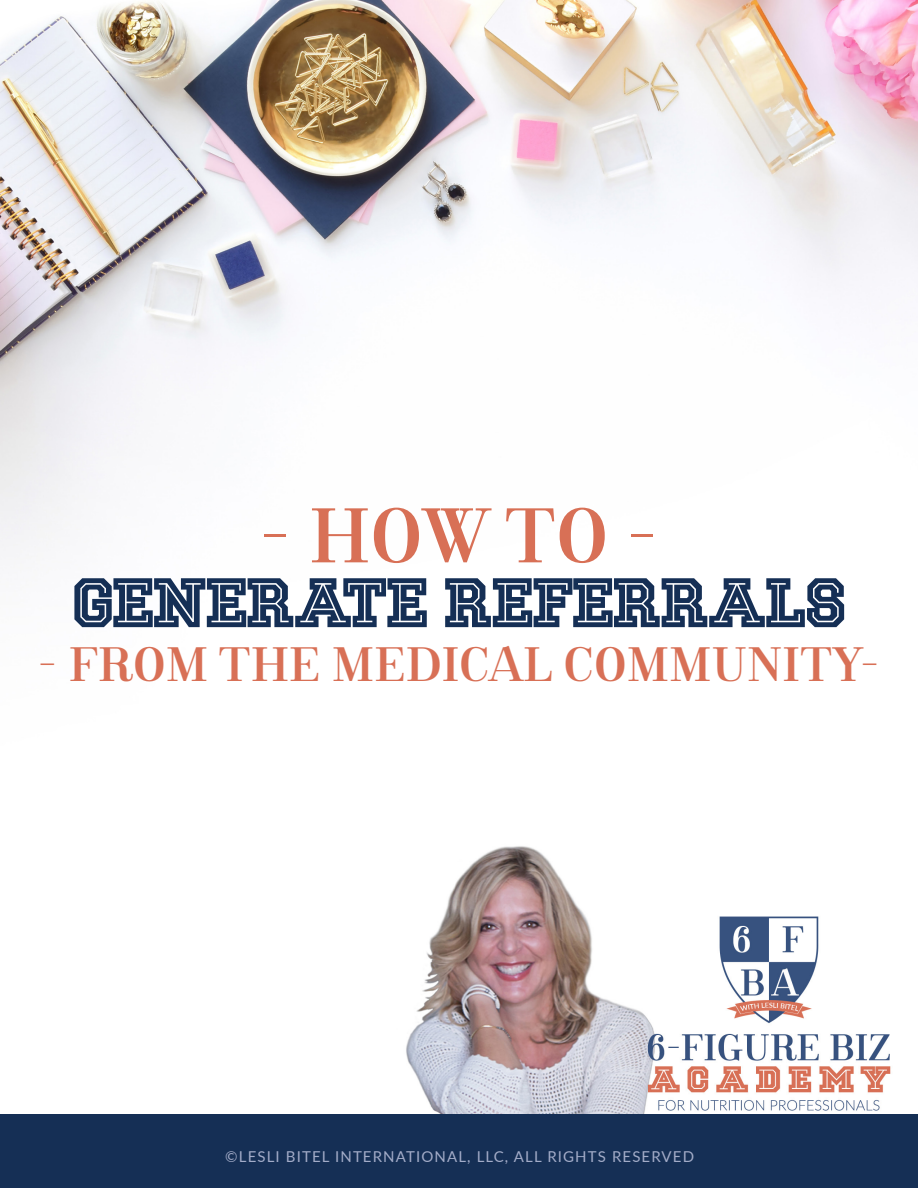
<style>
.page{position:relative;width:918px;height:1188px;background:#fff}
.page>*{position:absolute;margin:0;border:0;box-sizing:border-box;transform-origin:0 0}
.HEADINE{font:700 72px "Santis";color:#d87056}
.HEADINE-2{font:54px "National Champion In";color:#152f55}
.HEADINE-3{font:700 45px "Santis";color:#d87056}
.t1{font:15px "Lato";letter-spacing:.075em;color:#a3acc8}
</style>
<div class="page">
<img style="left:0;top:0;width:918px;height:1115px">
<div style="left:0;top:1115px;width:918px;height:73px;background:#152f55"></div>
<p class="HEADINE" style="left:260px;top:495px;width:400px">- HOW TO -</p>
<p class="HEADINE-2" style="left:72px;top:577px;width:776px">GENERATE REFERRALS</p>
<p class="HEADINE-3" style="left:38px;top:639px;width:843px">- FROM THE MEDICAL COMMUNITY-</p>
<p class="t1" style="left:225px;top:1146px;width:470px">©LESLI BITEL INTERNATIONAL, LLC, ALL RIGHTS RESERVED</p>
</div>
